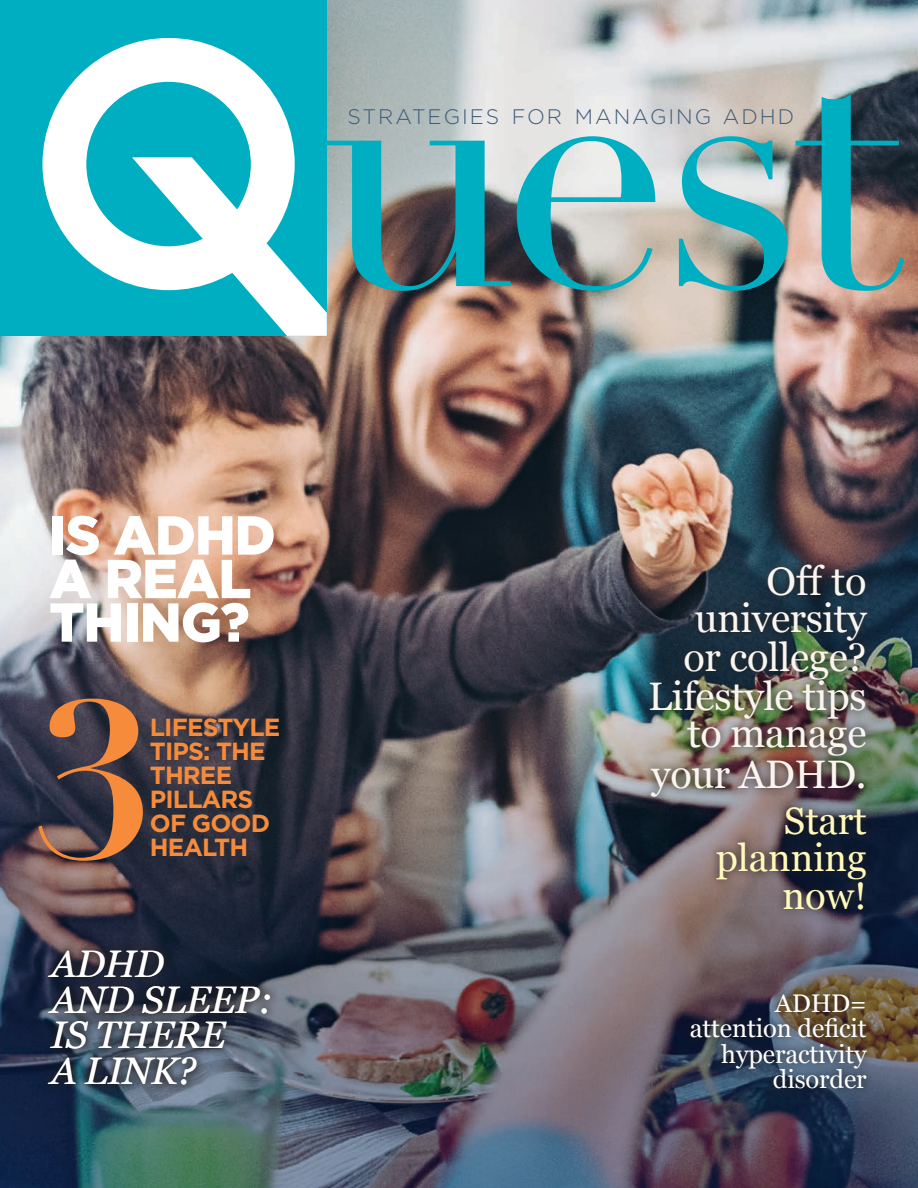
<style>
.page{position:relative;width:918px;height:1188px;background:#fff}
.page>*{position:absolute;margin:0;border:0;box-sizing:border-box;transform-origin:0 0}
.t1{font:700 218.7px "Didot LT Pro";color:#f58b3b}
.t2{font:900 54.75px/43.5px "Gotham";letter-spacing:-.02em;color:#fff}
.t3{font:39.75px/37.5px "Georgia";letter-spacing:-.01em;color:#faf5ef;text-align:right}
.t4{font:italic 38.25px/36px "Georgia";letter-spacing:-.01em;color:#fff}
.t5{font:38.25px/37.5px "Georgia";color:#fff9bc;text-align:right}
.t6{font:25.5px/25.5px "Georgia";letter-spacing:-.005em;color:#fff;text-align:right}
.t7{font:700 24.75px "Gotham";letter-spacing:-.035em;color:#f58b3b}
.t8{font:300 21px "Gotham";letter-spacing:.095em;color:#3e5b78}
</style>
<div class="page">
<img style="left:0;top:0;width:918px;height:1188px">
<svg style="left:708px;top:806px;width:167px;height:112px;background:#4c4751"></svg>
<svg style="left:682px;top:984px;width:194px;height:114px;background:#45464e"></svg>
<div style="left:0;top:0;width:327px;height:336px;background:#00aec2"></div>
<svg style="left:517px;top:136px;width:138px;height:155px;background:#86b8bc"></svg>
<svg style="left:679px;top:136px;width:109px;height:155px;background:#70adb1"></svg>
<svg style="left:796px;top:94px;width:108px;height:197px;background:#608588"></svg>
<svg style="left:42px;top:38px;width:251px;height:247px"></svg>
<svg style="left:132px;top:141px;width:379px;height:195px"></svg>
<svg style="left:40px;top:940px;width:239px;height:154px;background:#353e4e"></svg>
<img style="left:641px;top:555px;width:235px;height:251px">
<p class="t8" style="left:347px;top:103px;width:448px">STRATEGIES FOR MANAGING ADHD</p>
<p class="t2" style="left:49px;top:513px;width:228px">IS ADHD<br>A REAL</p>
<p class="t2" style="left:49px;top:600px;width:202px">THING?</p>
<p class="t1" style="left:34px;top:645px;width:123px">3</p>
<p class="t7" style="left:150px;top:711px;width:132px">LIFESTYLE</p>
<p class="t7" style="left:150px;top:735px;width:117px">TIPS: THE</p>
<p class="t7" style="left:150px;top:759px;width:84px">THREE</p>
<p class="t7" style="left:150px;top:783px;width:105px">PILLARS</p>
<p class="t7" style="left:150px;top:807px;width:122px">OF GOOD</p>
<p class="t7" style="left:150px;top:831px;width:100px">HEALTH</p>
<p class="t4" style="left:51px;top:944px;width:223px">ADHD<br>AND SLEEP:</p>
<p class="t4" style="left:51px;top:1016px;width:176px">IS THERE</p>
<p class="t4" style="left:51px;top:1052px;width:146px">A LINK?</p>
<p class="t3" style="left:695px;top:561px;width:173px">Off to university</p>
<p class="t3" style="left:683px;top:637px;width:185px">or college?</p>
<p class="t3" style="left:648px;top:677px;width:220px;line-height:36.8px">Lifestyle tips to manage</p>
<p class="t3" style="left:651px;top:754px;width:217px">your ADHD.</p>
<p class="t5" style="left:784px;top:800px;width:84px">Start</p>
<p class="t5" style="left:716px;top:838px;width:152px">planning now!</p>
<p class="t6" style="left:690px;top:989px;width:178px">ADHD= attention deficit hyperactivity disorder</p>
</div>
